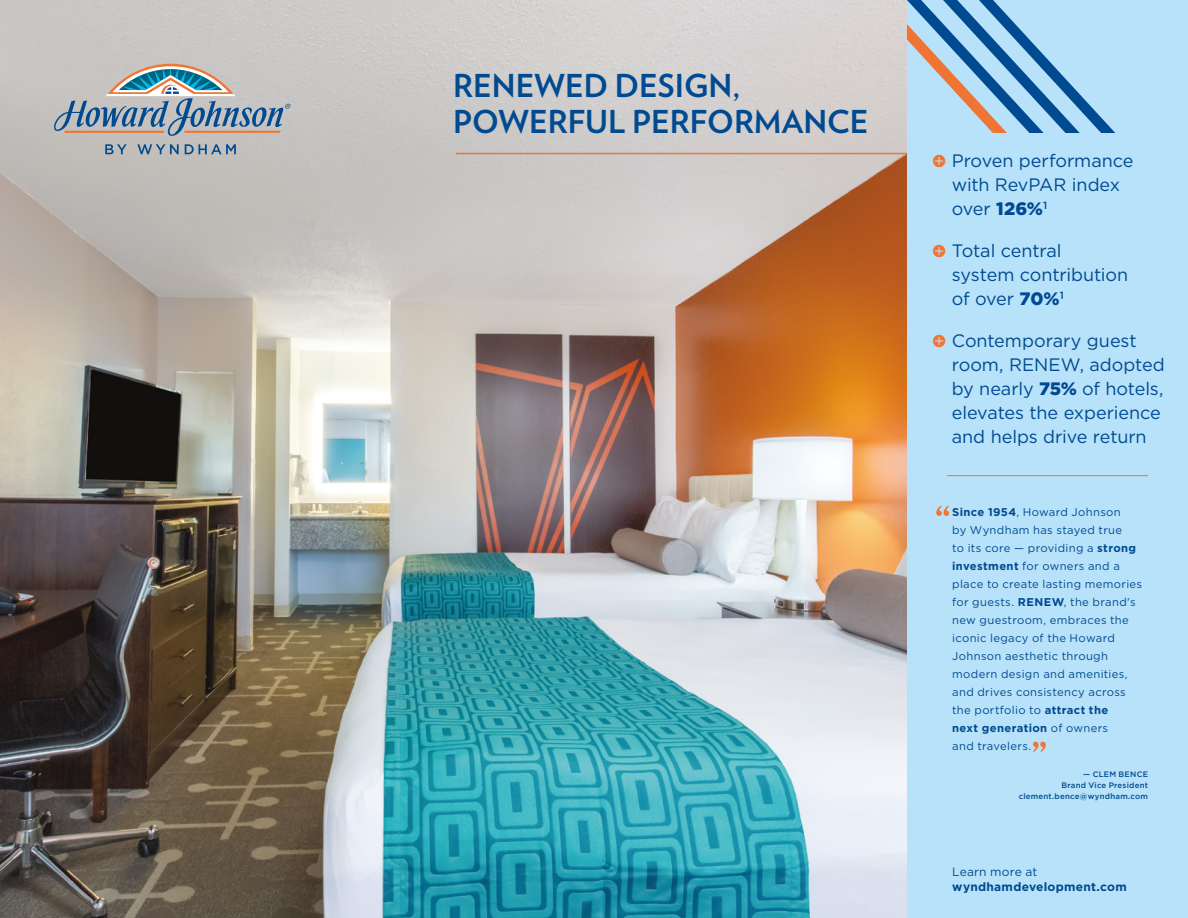
<style>
.page{position:relative;width:1188px;height:918px;background:#fff}
.page>*{position:absolute;margin:0;border:0;box-sizing:border-box;transform-origin:0 0}
.t1{font:700 31.5px/36px "Verlag";color:#004a91}
.t2{font:18px/24px "Gotham";letter-spacing:-.005em;color:#004a91}
.t3{font:700 12px "Gotham";letter-spacing:.02em;color:#004a91}
.t4{font:12px "Gotham";letter-spacing:.015em;color:#004a91}
.t5{font:11.25px/18px "Gotham";letter-spacing:.03em;color:#004a91}
.t6{font:500 7.8px/11.2px "Gotham";letter-spacing:.03em;color:#004a91;text-align:right}
.s1{font-family:"Klavika Arrows";color:#f07534}
.s2{font-weight:900}
.s3{font-weight:700}
</style>
<div class="page">
<img style="left:0;top:0;width:907px;height:918px">
<svg style="left:54px;top:64px;width:236px;height:90px;background:#a8afb4"></svg>
<div style="left:907px;top:0;width:281px;height:918px;background:#b8e2f9"></div>
<svg style="left:1033px;top:742px;width:13px;height:10px"></svg>
<svg style="left:936px;top:506px;width:13px;height:10px"></svg>
<hr style="left:947px;top:475px;width:201px;height:1px;background:#f07534">
<hr style="left:456px;top:153px;width:451px;height:1px;background:#f07534">
<svg style="left:907px;top:0;width:209px;height:133px"></svg>
<h1 class="t1" style="left:453px;top:66px;width:417px">RENEWED DESIGN,<br>POWERFUL PERFORMANCE</h1>
<h2 class="t2" style="left:952px;top:148px;width:183px;text-indent:-20px"><span class="s1">#</span> Proven performance with RevPAR index over <span class="s2">126%</span><sup>1</sup></h2>
<h2 class="t2" style="left:952px;top:238px;width:178px;text-indent:-20px"><span class="s1">#</span> Total central system contribution of over <span class="s2">70%</span><sup>1</sup></h2>
<h2 class="t2" style="left:952px;top:328px;width:214px;text-indent:-20px"><span class="s1">#</span> Contemporary guest room, RENEW, adopted by nearly <span class="s2">75%</span> of hotels, elevates the experience and helps drive return</h2>
<p class="t5" style="left:952px;top:503px;width:192px"><span class="s3">Since 1954</span>, Howard Johnson<br>by Wyndham has stayed true<br>to its core — providing a <span class="s3">strong investment</span> for owners and a place to create lasting memories for guests. <span class="s3">RENEW</span>, the brand's new guestroom, embraces the iconic legacy of the Howard<br>Johnson aesthetic through modern design and amenities, and drives consistency across the portfolio to <span class="s3">attract the<br>next generation</span> of owners<br>and travelers.</p>
<p class="t6" style="left:1019px;top:768px;width:131px">— CLEM BENCE<br>Brand Vice President clement.bence@wyndham.com</p>
<p class="t4" style="left:952px;top:864px;width:87px">Learn more at</p>
<p class="t3" style="left:952px;top:879px;width:176px">wyndhamdevelopment.com</p>
</div>
